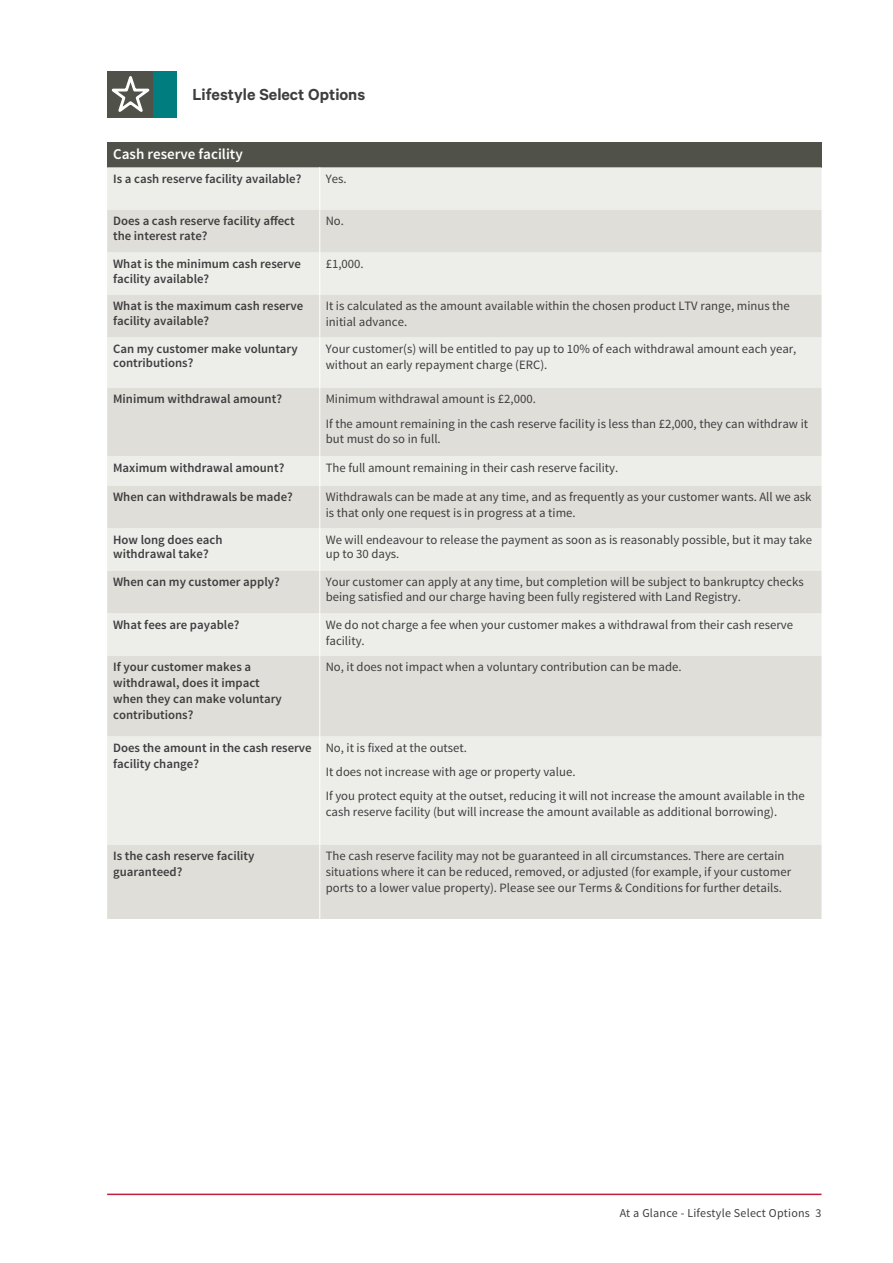
<style>
.page{position:relative;width:893px;height:1263px;background:#fff}
.page>*{position:absolute;margin:0;border:0;box-sizing:border-box;transform-origin:0 0}
.t1{font:600 18px "Calibre";color:#3e3e3f}
.t2{font:600 15px "Source Sans Pro";color:#fff}
.t3{font:12.75px/15.8px "Source Sans Pro";color:#3e3e3f}
.t4{font:600 12.75px/15.8px "Source Sans Pro";color:#3e3e3f}
.t5{font:12px "Source Sans Pro";letter-spacing:.02em;color:#3e3e3f}
</style>
<div class="page">
<hr style="left:107px;top:1193px;width:714px;height:2px;background:#c11e3e">
<div style="left:107px;top:142px;width:714px;height:25px;background:#505149"></div>
<div style="left:107px;top:167px;width:714px;height:43px;background:#edeeea"></div>
<svg style="left:107px;top:210px;width:714px;height:709px;background:#e5e5e0"></svg>
<hr style="left:319px;top:167px;width:1px;height:43px;background:#fff">
<hr style="left:319px;top:210px;width:1px;height:42px;background:#fff">
<hr style="left:319px;top:252px;width:1px;height:43px;background:#fff">
<hr style="left:319px;top:295px;width:1px;height:42px;background:#fff">
<hr style="left:319px;top:337px;width:1px;height:51px;background:#fff">
<hr style="left:319px;top:388px;width:1px;height:68px;background:#fff">
<hr style="left:319px;top:456px;width:1px;height:30px;background:#fff">
<hr style="left:319px;top:486px;width:1px;height:42px;background:#fff">
<hr style="left:319px;top:528px;width:1px;height:43px;background:#fff">
<hr style="left:319px;top:571px;width:1px;height:42px;background:#fff">
<hr style="left:319px;top:613px;width:1px;height:43px;background:#fff">
<hr style="left:319px;top:656px;width:1px;height:80px;background:#fff">
<hr style="left:319px;top:736px;width:1px;height:109px;background:#fff">
<hr style="left:319px;top:845px;width:1px;height:74px;background:#fff">
<div style="left:107px;top:71px;width:47px;height:47px;background:#505149"></div>
<svg style="left:111px;top:76px;width:39px;height:36px"></svg>
<div style="left:153px;top:71px;width:24px;height:47px;background:#007d7e"></div>
<h1 class="t1" style="left:192px;top:83px;width:174px">Lifestyle Select Options</h1>
<p class="t2" style="left:113px;top:145px;width:131px">Cash reserve facility</p>
<p class="t4" style="left:113px;top:171px;width:190px">Is a cash reserve facility available?</p>
<p class="t3" style="left:326px;top:171px;width:22px">Yes.</p>
<p class="t4" style="left:113px;top:214px;width:183px;line-height:14.2px">Does a cash reserve facility affect the interest rate?</p>
<p class="t3" style="left:326px;top:213px;width:20px">No.</p>
<p class="t4" style="left:113px;top:257px;width:189px;line-height:15px">What is the minimum cash reserve facility available?</p>
<p class="t3" style="left:326px;top:256px;width:40px">£1,000.</p>
<p class="t4" style="left:113px;top:299px;width:191px;line-height:15px">What is the maximum cash reserve facility available?</p>
<p class="t3" style="left:326px;top:299px;width:466px">It is calculated as the amount available within the chosen product LTV range, minus the initial advance.</p>
<p class="t4" style="left:113px;top:342px;width:186px;line-height:14.2px">Can my customer make voluntary contributions?</p>
<p class="t3" style="left:326px;top:341px;width:472px">Your customer(s) will be entitled to pay up to 10% of each withdrawal amount each year, without an early repayment charge (ERC).</p>
<p class="t4" style="left:113px;top:391px;width:170px">Minimum withdrawal amount?</p>
<p class="t3" style="left:326px;top:387px;width:484px;line-height:24.3px">Minimum withdrawal amount is £2,000.<br>If the amount remaining in the cash reserve facility is less than £2,000, they can withdraw it</p>
<p class="t3" style="left:326px;top:431px;width:117px">but must do so in full.</p>
<p class="t4" style="left:113px;top:460px;width:173px">Maximum withdrawal amount?</p>
<p class="t3" style="left:326px;top:460px;width:294px">The full amount remaining in their cash reserve facility.</p>
<p class="t4" style="left:113px;top:489px;width:181px">When can withdrawals be made?</p>
<p class="t3" style="left:326px;top:489px;width:487px">Withdrawals can be made at any time, and as frequently as your customer wants. All we ask is that only one request is in progress at a time.</p>
<p class="t4" style="left:113px;top:533px;width:111px;line-height:14.2px">How long does each withdrawal take?</p>
<p class="t3" style="left:326px;top:533px;width:488px;line-height:14.2px">We will endeavour to release the payment as soon as is reasonably possible, but it may take up to 30 days.</p>
<p class="t4" style="left:113px;top:574px;width:168px">When can my customer apply?</p>
<p class="t3" style="left:326px;top:575px;width:479px;line-height:14.2px">Your customer can apply at any time, but completion will be subject to bankruptcy checks being satisfied and our charge having been fully registered with Land Registry.</p>
<p class="t4" style="left:113px;top:617px;width:128px">What fees are payable?</p>
<p class="t3" style="left:326px;top:617px;width:469px">We do not charge a fee when your customer makes a withdrawal from their cash reserve facility.</p>
<p class="t4" style="left:113px;top:660px;width:170px">If your customer makes a withdrawal, does it impact when they can make voluntary contributions?</p>
<p class="t3" style="left:326px;top:659px;width:357px">No, it does not impact when a voluntary contribution can be made.</p>
<p class="t4" style="left:113px;top:740px;width:200px">Does the amount in the cash reserve facility change?</p>
<p class="t3" style="left:326px;top:736px;width:481px;line-height:24.3px">No, it is fixed at the outset.<br>It does not increase with age or property value.<br>If you protect equity at the outset, reducing it will not increase the amount available in the</p>
<p class="t3" style="left:326px;top:804px;width:453px">cash reserve facility (but will increase the amount available as additional borrowing).</p>
<p class="t4" style="left:113px;top:848px;width:143px">Is the cash reserve facility guaranteed?</p>
<p class="t3" style="left:326px;top:848px;width:467px">The cash reserve facility may not be guaranteed in all circumstances. There are certain situations where it can be reduced, removed, or adjusted (for example, if your customer ports to a lower value property). Please see our Terms &amp; Conditions for further details.</p>
<p class="t5" style="left:620px;top:1205px;width:203px">At a Glance - Lifestyle Select Options 3</p>
</div>
